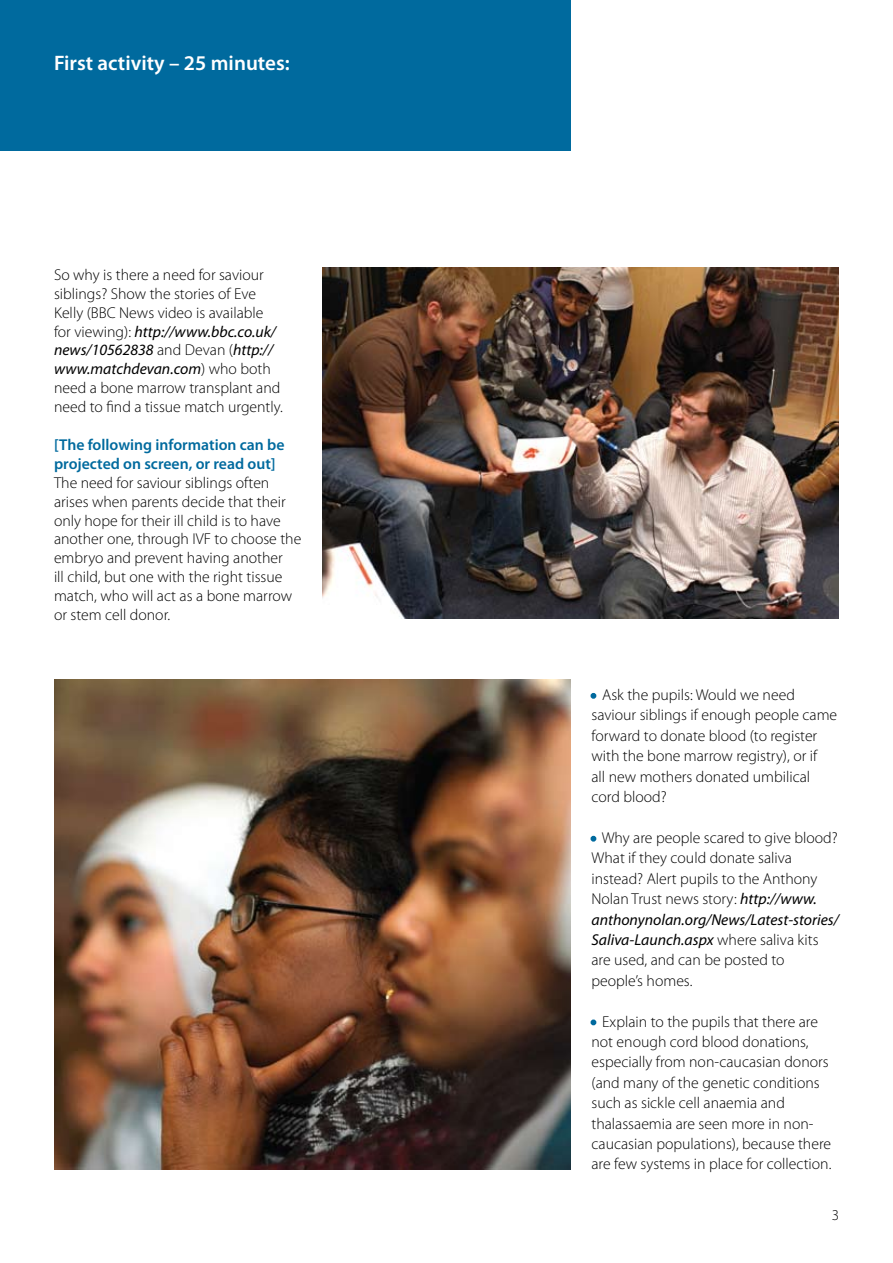
<style>
.page{position:relative;width:893px;height:1263px;background:#fff}
.page>*{position:absolute;margin:0;border:0;box-sizing:border-box;transform-origin:0 0}
.t1{font:600 21px "Myriad Pro";color:#fff}
.t2{font:300 15.75px/20.4px "Myriad Pro";color:#000}
.t3{font:600 15.75px/18.9px "Myriad Pro";color:#006a9e}
.t4{font:300 15px "Myriad Pro";color:#000}
.s1{font-weight:400;font-style:italic}
.s2{color:#006a9e}
</style>
<div class="page">
<svg style="left:590px;top:693px;width:6px;height:6px"></svg>
<svg style="left:590px;top:836px;width:6px;height:6px"></svg>
<svg style="left:590px;top:1019px;width:6px;height:6px"></svg>
<div style="left:0;top:0;width:570px;height:150px;background:#006a9e"></div>
<img style="left:323px;top:268px;width:516px;height:350px">
<img style="left:54px;top:679px;width:516px;height:490px">
<h1 class="t1" style="left:54px;top:49px;width:237px">First activity – 25 minutes:</h1>
<p class="t2" style="left:54px;top:265px;width:230px;line-height:18.9px">So why is there a need for saviour siblings? Show the stories of Eve Kelly (BBC News video is available for viewing): <span class="s1">http://www.bbc.co.uk/ news/10562838</span> and Devan (<span class="s1">http:// www.matchdevan.com</span>) who both need a bone marrow transplant and need to find a tissue match urgently.</p>
<p class="t3" style="left:54px;top:435px;width:232px">[The following information can be projected on screen, or read out]</p>
<p class="t2" style="left:54px;top:473px;width:249px;line-height:18.9px">The need for saviour siblings often arises when parents decide that their only hope for their ill child is to have another one, through IVF to choose the embryo and prevent having another<br>ill child, but one with the right tissue match, who will act as a bone marrow or stem cell donor.</p>
<p class="t2" style="left:591px;top:684px;width:247px"><span class="s2">•</span> Ask the pupils: Would we need saviour siblings if enough people came forward to donate blood (to register with the bone marrow registry), or if<br>all new mothers donated umbilical cord blood?</p>
<p class="t2" style="left:591px;top:827px;width:249px"><span class="s2">•</span> Why are people scared to give blood?<br>What if they could donate saliva instead? Alert pupils to the Anthony Nolan Trust news story: <span class="s1">http://www. anthonynolan.org/News/Latest-stories/ Saliva-Launch.aspx</span> where saliva kits are used, and can be posted to people’s homes.</p>
<p class="t2" style="left:591px;top:1011px;width:241px"><span class="s2">•</span> Explain to the pupils that there are not enough cord blood donations, especially from non-caucasian donors (and many of the genetic conditions such as sickle cell anaemia and thalassaemia are seen more in non&shy;caucasian populations), because there are few systems in place for collection.</p>
<p class="t4" style="left:832px;top:1206px;width:9px">3</p>
</div>
